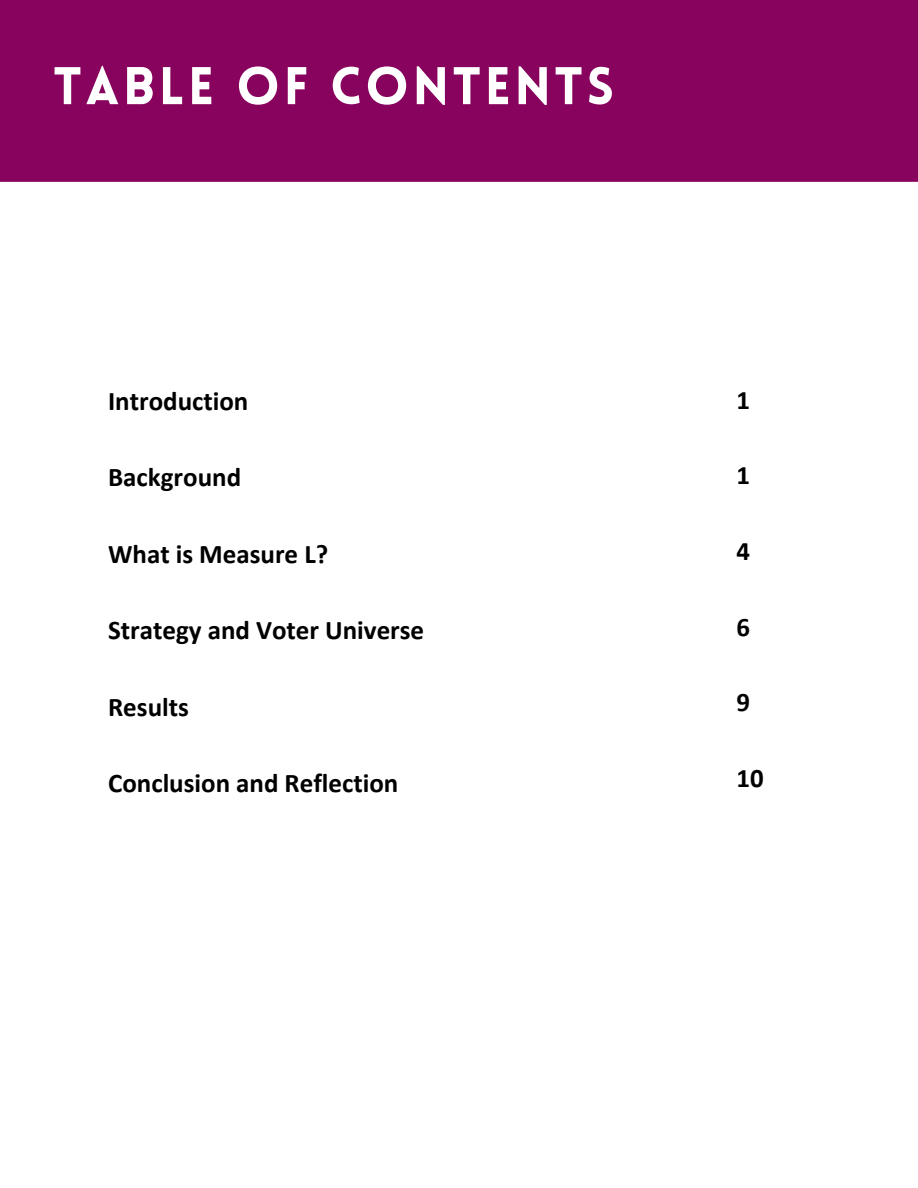
<style>
.page{position:relative;width:918px;height:1188px;background:#fff}
.page>*{position:absolute;margin:0;border:0;box-sizing:border-box;transform-origin:0 0}
.t1{font:900 51.9px "Lovelo";letter-spacing:.07em;color:#fff}
.t2{font:700 27px "Calibri";color:#000}
.t3{font:700 26.85px "Calibri";color:#000}
</style>
<div class="page">
<div style="left:0;top:0;width:918px;height:182px;background:#88035d"></div>
<h1 class="t1" style="left:54px;top:65px;width:562px">TABLE OF CONTENTS</h1>
<p class="t2" style="left:108px;top:389px;width:142px">Introduction</p>
<p class="t3" style="left:737px;top:388px;width:15px">1</p>
<p class="t2" style="left:108px;top:466px;width:135px">Background</p>
<p class="t3" style="left:737px;top:464px;width:15px">1</p>
<p class="t2" style="left:108px;top:542px;width:222px">What is Measure L?</p>
<p class="t3" style="left:737px;top:540px;width:15px">4</p>
<p class="t2" style="left:108px;top:619px;width:318px">Strategy and Voter Universe</p>
<p class="t3" style="left:737px;top:616px;width:15px">6</p>
<p class="t2" style="left:108px;top:695px;width:82px">Results</p>
<p class="t3" style="left:737px;top:691px;width:15px">9</p>
<p class="t2" style="left:108px;top:772px;width:292px">Conclusion and Reflection</p>
<p class="t3" style="left:737px;top:767px;width:29px">10</p>
</div>
